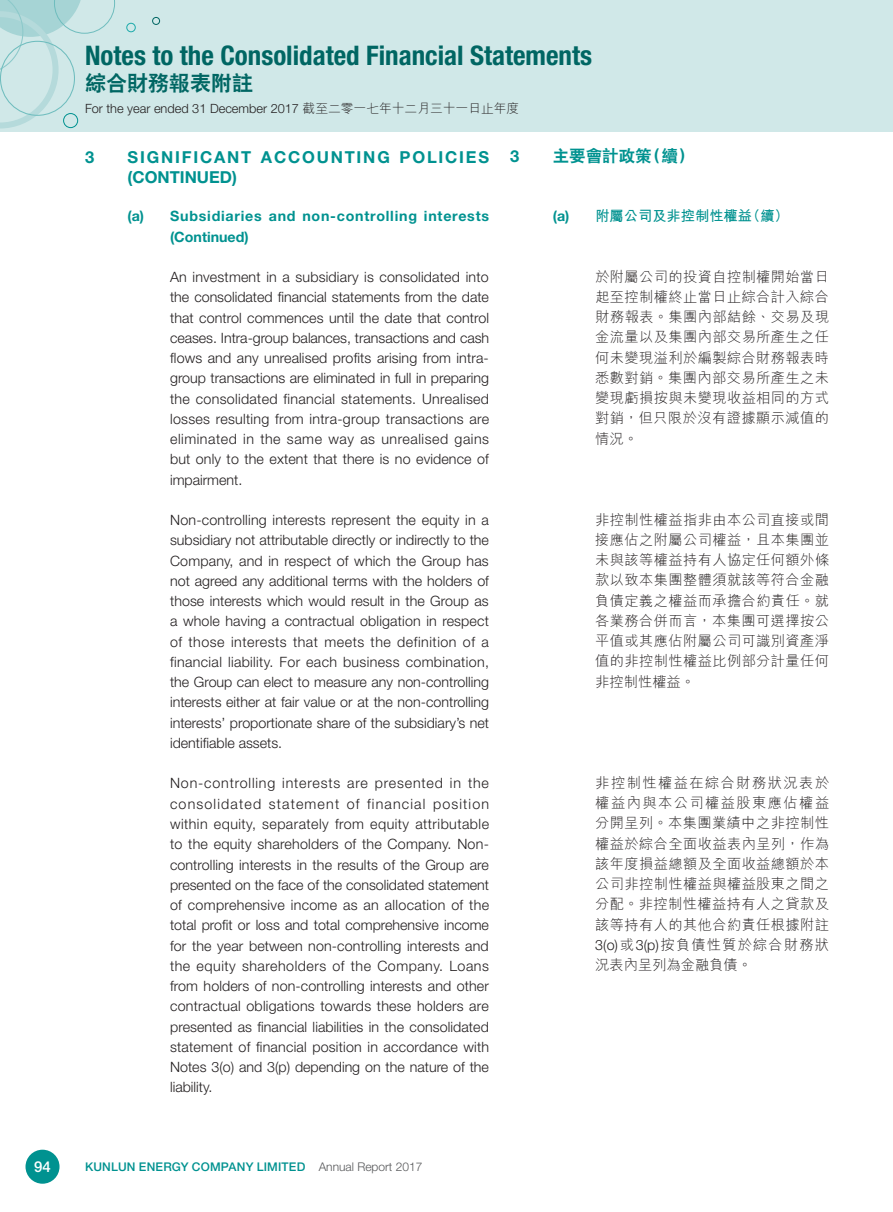
<style>
.page{position:relative;width:893px;height:1212px;background:#fff}
.page>*{position:absolute;margin:0;border:0;box-sizing:border-box;transform-origin:0 0}
.t1{font:700 condensed 27px "Helvetica Neue LT Std";color:#006663}
.t2{font:800 21px "C Hei 2 HK";color:#006663}
.Subhead_1_e{font:700 16.5px/20.2px "Helvetica Neue LT Std";letter-spacing:.11em;color:#009290}
.Subhead_1_c{font:800 16.5px "C Hei 2 HK";color:#009290}
.Subhead_1_c-2{font:700 16.5px "Helvetica Neue LT Std";color:#009290}
.t3{font:500 15px "Helvetica Neue LT Std";color:#fff}
.body_e{font:300 14.25px/20.2px "Helvetica Neue LT Std";color:#231f20;text-align:justify}
.body_c{font:300 14.25px/20.2px "M Hei HK";letter-spacing:.025em;color:#231f20;text-align:justify}
.Subhead_2_e{font:700 14.25px/20.2px "Helvetica Neue LT Std";letter-spacing:.055em;color:#009290}
.Subhead_2_c{font:700 14.25px "M Hei HK";color:#009290}
.t4{font:300 12.75px "Helvetica Neue LT Std";color:#231f20}
.t5{font:500 12px "Helvetica Neue LT Std";letter-spacing:.015em;color:#009290}
.s1{font-family:"M Hei HK"}
.s2{font-family:"Helvetica Neue LT Std"}
.s3{font-weight:300;color:#57585a}
</style>
<div class="page">
<div style="left:0;top:0;width:892px;height:132px;background:#d0e8e8"></div>
<div style="left:127px;top:23px;width:8px;height:9px;border:1px solid #1caaaa;border-radius:50%"></div>
<div style="left:153px;top:17px;width:7px;height:8px;border:1px solid #006663;border-radius:50%"></div>
<svg style="left:0;top:0;width:115px;height:128px"></svg>
<div style="left:26px;top:1150px;width:34px;height:34px;background:#009290;border-radius:50%"></div>
<h1 class="t1" style="left:85px;top:39px;width:508px">Notes to the Consolidated Financial Statements</h1>
<h2 class="t2" style="left:85px;top:73px;width:169px">綜合財務報表附註</h2>
<p class="t4" style="left:85px;top:101px;width:436px">For the year ended 31 December 2017 <span class="s1">截至二零一七年十二月三十一日止年度</span></p>
<p class="Subhead_1_e" style="left:85px;top:146px;width:11px">3</p>
<p class="Subhead_1_e" style="left:128px;top:146px;width:363px">SIGNIFICANT ACCOUNTING POLICIES (CONTINUED)</p>
<p class="Subhead_2_e" style="left:170px;top:206px;width:321px;text-indent:-43px">(a) Subsidiaries and non-controlling interests (Continued)</p>
<p class="body_e" style="left:170px;top:267px;width:321px">An investment in a subsidiary is consolidated into the consolidated financial statements from the date that control commences until the date that control ceases. Intra-group balances, transactions and cash flows and any unrealised profits arising from intra&shy;group transactions are eliminated in full in preparing the consolidated financial statements. Unrealised losses resulting from intra-group transactions are eliminated in the same way as unrealised gains but only to the extent that there is no evidence of impairment.</p>
<p class="body_e" style="left:170px;top:510px;width:320px">Non-controlling interests represent the equity in a subsidiary not attributable directly or indirectly to the Company, and in respect of which the Group has not agreed any additional terms with the holders of those interests which would result in the Group as a whole having a contractual obligation in respect of those interests that meets the definition of a financial liability. For each business combination, the Group can elect to measure any non-controlling interests either at fair value or at the non-controlling interests’ proportionate share of the subsidiary’s net identifiable assets.</p>
<p class="body_e" style="left:170px;top:773px;width:321px">Non-controlling interests are presented in the consolidated statement of financial position within equity, separately from equity attributable to the equity shareholders of the Company. Non&shy;controlling interests in the results of the Group are presented on the face of the consolidated statement of comprehensive income as an allocation of the total profit or loss and total comprehensive income for the year between non-controlling interests and the equity shareholders of the Company. Loans from holders of non-controlling interests and other contractual obligations towards these holders are presented as financial liabilities in the consolidated statement of financial position in accordance with Notes 3(o) and 3(p) depending on the nature of the liability.</p>
<p class="Subhead_1_c-2" style="left:510px;top:146px;width:11px">3</p>
<p class="Subhead_1_c" style="left:553px;top:148px;width:143px">主要會計政策（續）</p>
<p class="Subhead_2_c" style="left:553px;top:205px;width:238px"><span class="s2">(a)</span> 附屬公司及非控制性權益（續）</p>
<p class="body_c" style="left:595px;top:266px;width:235px">於附屬公司的投資自控制權開始當日起至控制權終止當日止綜合計入綜合財務報表。集團內部結餘、交易及現金流量以及集團內部交易所產生之任何未變現溢利於編製綜合財務報表時悉數對銷。集團內部交易所產生之未變現虧損按與未變現收益相同的方式對銷，但只限於沒有證據顯示減值的情況。</p>
<p class="body_c" style="left:595px;top:509px;width:235px">非控制性權益指非由本公司直接或間接應佔之附屬公司權益，且本集團並未與該等權益持有人協定任何額外條款以致本集團整體須就該等符合金融負債定義之權益而承擔合約責任。就各業務合併而言，本集團可選擇按公平值或其應佔附屬公司可識別資產淨值的非控制性權益比例部分計量任何非控制性權益。</p>
<p class="body_c" style="left:595px;top:772px;width:235px">非控制性權益在綜合財務狀況表於權益內與本公司權益股東應佔權益分開呈列。本集團業績中之非控制性權益於綜合全面收益表內呈列，作為該年度損益總額及全面收益總額於本公司非控制性權益與權益股東之間之分配。非控制性權益持有人之貸款及該等持有人的其他合約責任根據附註<span class="s2">3(o)</span>或<span class="s2">3(p)</span>按負債性質於綜合財務狀況表內呈列為金融負債。</p>
<p class="t3" style="left:34px;top:1157px;width:18px">94</p>
<p class="t5" style="left:85px;top:1159px;width:339px">KUNLUN ENERGY COMPANY LIMITED <span class="s3">Annual Report 2017</span></p>
</div>
